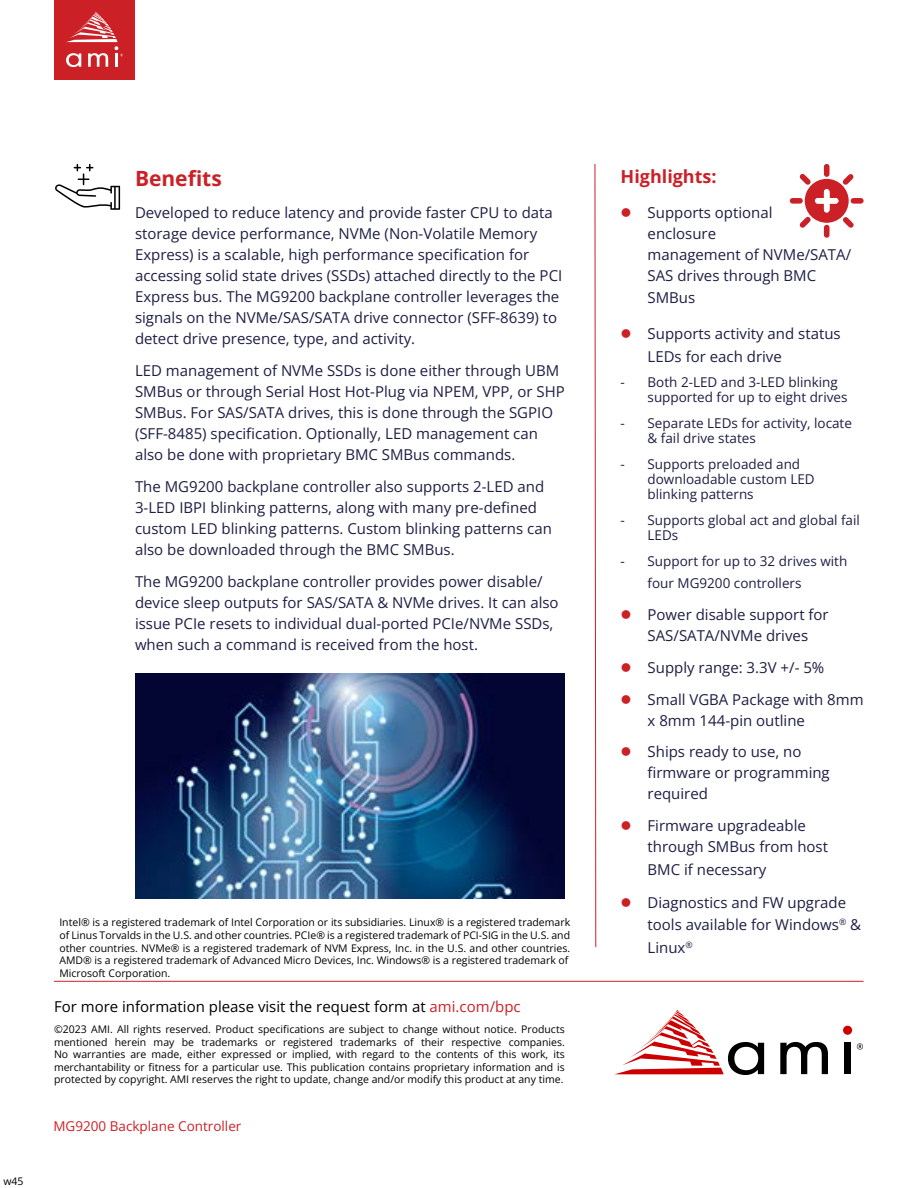
<style>
.page{position:relative;width:918px;height:1188px;background:#fff}
.page>*{position:absolute;margin:0;border:0;box-sizing:border-box;transform-origin:0 0}
.t1{font:21px "Open Sans";color:#cc2027}
.t2{font:18px "Open Sans";color:#cc2027}
.t3{font:15px/21px "Open Sans";color:#1e1e45}
.t4{font:15px "Open Sans";color:#000}
.t5{font:13.5px/15px "Open Sans";color:#1e1e45}
.t6{font:13.5px "Open Sans";color:#cc2027}
.t7{font:10.5px/12.6px "Open Sans";color:#000;text-align:justify}
.s1{color:#cc2027}
</style>
<div class="page">
<div style="left:54px;top:0;width:81px;height:80px;background:#cc2027"></div>
<svg style="left:66px;top:12px;width:57px;height:55px"></svg>
<img style="left:135px;top:673px;width:430px;height:226px">
<svg style="left:780px;top:1042px;width:48px;height:32px"></svg>
<div style="left:844px;top:1043px;width:7px;height:31px;background:#000"></div>
<svg style="left:843px;top:1026px;width:9px;height:9px"></svg>
<svg style="left:614px;top:1010px;width:150px;height:65px"></svg>
<svg style="left:857px;top:1043px;width:6px;height:7px"></svg>
<hr style="left:54px;top:981px;width:810px;height:1px;background:#cc2027">
<svg style="left:594px;top:164px;width:3px;height:784px"></svg>
<svg style="left:790px;top:164px;width:74px;height:74px"></svg>
<svg style="left:55px;top:164px;width:65px;height:46px"></svg>
<h1 class="t1" style="left:135px;top:164px;width:88px">Benefits</h1>
<p class="t3" style="left:135px;top:202px;width:429px">Developed to reduce latency and provide faster CPU to data storage device performance, NVMe (Non-Volatile Memory Express) is a scalable, high performance specification for accessing solid state drives (SSDs) attached directly to the PCI Express bus. The MG9200 backplane controller leverages the signals on the NVMe/SAS/SATA drive connector (SFF-8639) to detect drive presence, type, and activity.</p>
<p class="t3" style="left:135px;top:360px;width:431px">LED management of NVMe SSDs is done either through UBM SMBus or through Serial Host Hot-Plug via NPEM, VPP, or SHP SMBus. For SAS/SATA drives, this is done through the SGPIO (SFF-8485) specification. Optionally, LED management can also be done with proprietary BMC SMBus commands.</p>
<p class="t3" style="left:135px;top:475px;width:418px">The MG9200 backplane controller also supports 2-LED and 3-LED IBPI blinking patterns, along with many pre-defined custom LED blinking patterns. Custom blinking patterns can also be downloaded through the BMC SMBus.</p>
<p class="t3" style="left:135px;top:570px;width:425px">The MG9200 backplane controller provides power disable/ device sleep outputs for SAS/SATA &amp; NVMe drives. It can also issue PCIe resets to individual dual-ported PCIe/NVMe SSDs, when such a command is received from the host.</p>
<p class="t7" style="left:3px;top:1175px;width:22px">w45</p>
<p class="t7" style="left:59px;top:916px;width:512px;text-align:left">Intel® is a registered trademark of Intel Corporation or its subsidiaries. Linux® is a registered trademark of Linus Torvalds in the U.S. and other countries. PCIe® is a registered trademark of PCI-SIG in the U.S. and other countries. NVMe® is a registered trademark of NVM Express, Inc. in the U.S. and other countries.<br>AMD® is a registered trademark of Advanced Micro Devices, Inc. Windows® is a registered trademark of Microsoft Corporation.</p>
<p class="t4" style="left:54px;top:997px;width:468px">For more information please visit the request form at <span class="s1">ami.com/bpc</span></p>
<p class="t7" style="left:54px;top:1023px;width:512px">©2023 AMI. All rights reserved. Product specifications are subject to change without notice. Products mentioned herein may be trademarks or registered trademarks of their respective companies.<br>No warranties are made, either expressed or implied, with regard to the contents of this work, its merchantability or fitness for a particular use. This publication contains proprietary information and is protected by copyright. AMI reserves the right to update, change and/or modify this product at any time.</p>
<p class="t6" style="left:54px;top:1117px;width:189px">MG9200 Backplane Controller</p>
<p class="t2" style="left:621px;top:164px;width:98px">Highlights:</p>
<p class="t3" style="left:648px;top:201px;width:205px;text-indent:-27px"><span class="s1">●</span> Supports optional<br>enclosure<br>management of NVMe/SATA/<br>SAS drives through BMC</p>
<p class="t3" style="left:648px;top:287px;width:49px">SMBus</p>
<p class="t3" style="left:648px;top:322px;width:195px;line-height:22.5px;text-indent:-27px"><span class="s1">●</span> Supports activity and status<br>LEDs for each drive</p>
<p class="t5" style="left:648px;top:375px;width:202px;text-indent:-27px">- Both 2-LED and 3-LED blinking supported for up to eight drives</p>
<p class="t5" style="left:648px;top:416px;width:206px;text-indent:-27px">- Separate LEDs for activity, locate &amp; fail drive states</p>
<p class="t5" style="left:648px;top:456px;width:169px;text-indent:-27px">- Supports preloaded and downloadable custom LED blinking patterns</p>
<p class="t5" style="left:648px;top:512px;width:214px;text-indent:-27px">- Supports global act and global fail<br>LEDs</p>
<p class="t5" style="left:648px;top:549px;width:201px;line-height:22.5px;text-indent:-27px">- Support for up to 32 drives with four MG9200 controllers</p>
<p class="t3" style="left:621px;top:604px;width:210px;text-align:center"><span class="s1">●</span> Power disable support for<br>SAS/SATA/NVMe drives</p>
<p class="t3" style="left:621px;top:656px;width:205px"><span class="s1">●</span> Supply range: 3.3V +/- 5%</p>
<p class="t3" style="left:648px;top:688px;width:217px;text-indent:-27px"><span class="s1">●</span> Small VGBA Package with 8mm x 8mm 144-pin outline</p>
<p class="t3" style="left:648px;top:741px;width:184px;text-indent:-27px"><span class="s1">●</span> Ships ready to use, no firmware or programming required</p>
<p class="t3" style="left:648px;top:815px;width:182px;text-indent:-27px"><span class="s1">●</span> Firmware upgradeable through SMBus from host</p>
<p class="t3" style="left:648px;top:858px;width:120px">BMC if necessary</p>
<p class="t3" style="left:648px;top:891px;width:215px;line-height:22.5px;text-indent:-27px"><span class="s1">●</span> Diagnostics and FW upgrade tools available for Windows<sup>®</sup> &amp;<br>Linux<sup>®</sup></p>
</div>
